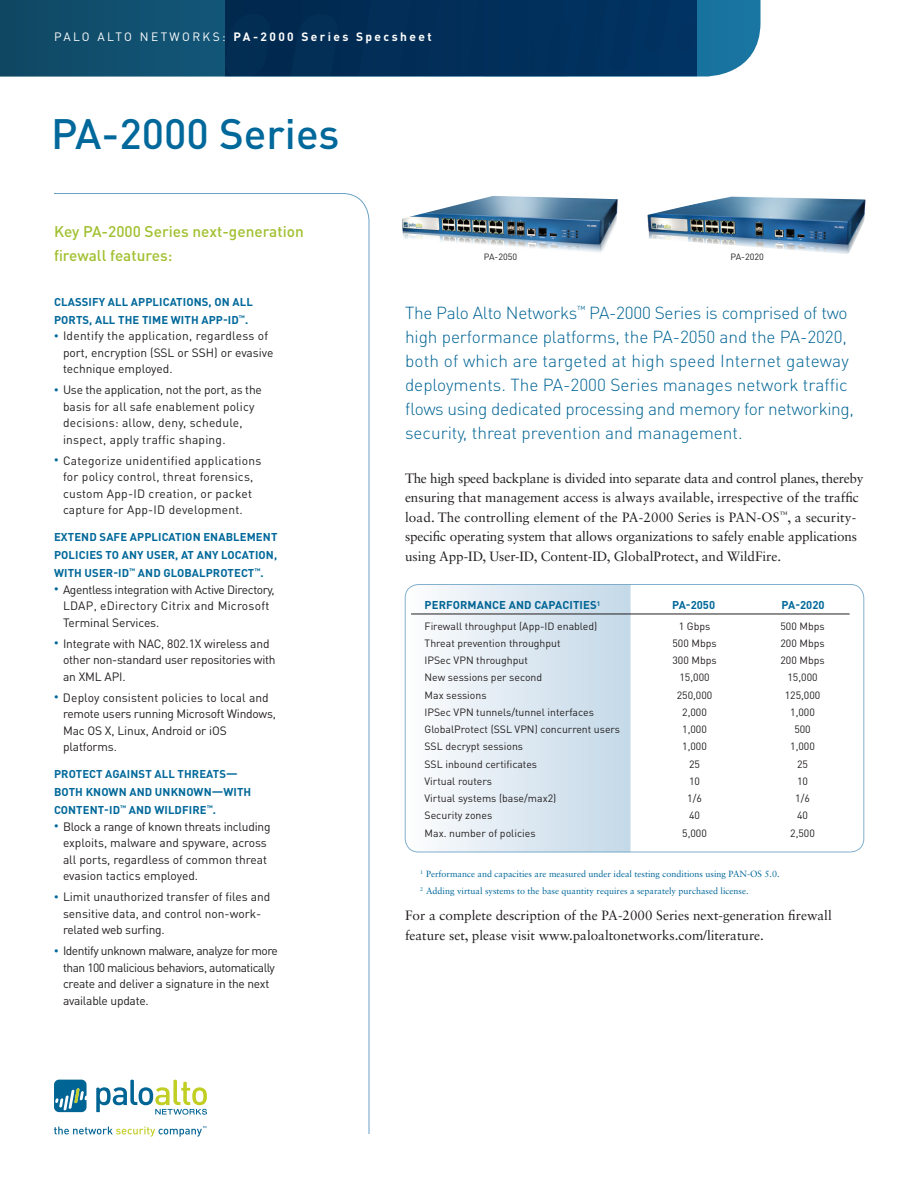
<style>
.page{position:relative;width:918px;height:1188px;background:#fff}
.page>*{position:absolute;margin:0;border:0;box-sizing:border-box;transform-origin:0 0}
.t1{font:500 42px "DINOT";color:#00689a}
.Text_Intro{font:300 17.25px/24px "DINOT";letter-spacing:-.005em;color:#006494}
.product_description{font:500 15.3px/24px "DINOT";color:#a1c030}
.text__no_indent{font:13.5px/19.5px "Sabon LT Std";color:#231f20}
.feature_bullets{font:12px/16.5px "DINOT";letter-spacing:-.01em;color:#231f20}
.feature_bullets-2{font:12px/16.5px "DINOT";letter-spacing:-.04em;color:#231f20}
.feature_bullets-3{font:12px/16.5px "DINOT";letter-spacing:.02em;color:#231f20}
.feature_bullets-4{font:12px/16.5px "DINOT";letter-spacing:.01em;color:#231f20}
.t2{font:700 12px "DINOT";letter-spacing:.2em;color:#fff}
.Feature_Head{font:700 11.25px/18px "DINOT";letter-spacing:.01em;color:#00689a}
.specs_subhead{font:700 11.25px "DINOT";letter-spacing:.01em;color:#006494}
.specs_subhead-2{font:700 11.25px "DINOT";color:#00689a}
.specs_text{font:10.5px "DINOT";color:#231f20}
.specs_text-2{font:9px "Sabon LT Std";color:#00689a}
.feature_bullets-5{font:9px "DINOT";color:#231f20}
.s1{font-weight:400}
.s2{font-family:"Sabon LT Std";font-size:9px;color:#00689a}
</style>
<div class="page">
<svg style="left:0;top:0;width:760px;height:76px;background:#093e65"></svg>
<svg style="left:55px;top:1134px;width:145px;height:3px"></svg>
<svg style="left:54px;top:193px;width:315px;height:941px"></svg>
<img style="left:647px;top:196px;width:219px;height:58px">
<svg style="left:405px;top:584px;width:226px;height:268px"></svg>
<div style="left:405px;top:584px;width:459px;height:268px;border:1px solid #6ba1c5;border-radius:14px"></div>
<hr style="left:411px;top:614px;width:439px;height:1px;background:#231f20">
<img style="left:402px;top:196px;width:216px;height:57px">
<p class="t2" style="left:54px;top:28px;width:379px"><span class="s1">PALO ALTO NETWORKS:</span> PA-2000 Series Specsheet</p>
<p class="t1" style="left:51px;top:105px;width:290px">PA-2000 Series</p>
<p class="product_description" style="left:54px;top:219px;width:251px">Key PA-2000 Series next-generation firewall features:</p>
<p class="Feature_Head" style="left:54px;top:292px;width:200px">CLASSIFY ALL APPLICATIONS, ON ALL<br>PORTS, ALL THE TIME WITH APP-ID<sup>™</sup>.</p>
<p class="feature_bullets" style="left:63px;top:327px;width:212px;text-indent:-9px"><span class="s2">•</span> Identify the application, regardless of port, encryption (SSL or SSH) or evasive technique employed.</p>
<p class="feature_bullets-4" style="left:63px;top:381px;width:200px;text-indent:-9px"><span class="s2">•</span> Use the application, not the port, as the basis for all safe enablement policy decisions: allow, deny, schedule, inspect, apply traffic shaping.</p>
<p class="feature_bullets-3" style="left:63px;top:452px;width:200px;text-indent:-9px"><span class="s2">•</span> Categorize unidentified applications for policy control, threat forensics, custom App-ID creation, or packet capture for App-ID development.</p>
<p class="Feature_Head" style="left:54px;top:528px;width:225px;text-align:justify">EXTEND SAFE APPLICATION ENABLEMENT POLICIES TO ANY USER, AT ANY LOCATION, WITH USER-ID<sup>™</sup> AND GLOBALPROTECT<sup>™</sup>.</p>
<p class="feature_bullets" style="left:63px;top:581px;width:213px;text-indent:-9px"><span class="s2">•</span> Agentless integration with Active Directory,<br>LDAP, eDirectory Citrix and Microsoft<br>Terminal Services.</p>
<p class="feature_bullets" style="left:63px;top:635px;width:214px;text-indent:-9px"><span class="s2">•</span> Integrate with NAC, 802.1X wireless and other non-standard user repositories with an XML API.</p>
<p class="feature_bullets" style="left:63px;top:689px;width:214px;text-indent:-9px"><span class="s2">•</span> Deploy consistent policies to local and remote users running Microsoft Windows,<br>Mac OS X, Linux, Android or iOS platforms.</p>
<p class="Feature_Head" style="left:54px;top:765px;width:199px">PROTECT AGAINST ALL THREATS—<br>BOTH KNOWN AND UNKNOWN—WITH<br>CONTENT-ID<sup>™</sup> AND WILDFIRE<sup>™</sup>.</p>
<p class="feature_bullets" style="left:63px;top:818px;width:209px;text-indent:-9px"><span class="s2">•</span> Block a range of known threats including exploits, malware and spyware, across all ports, regardless of common threat evasion tactics employed.</p>
<p class="feature_bullets" style="left:63px;top:888px;width:209px;text-indent:-9px"><span class="s2">•</span> Limit unauthorized transfer of files and sensitive data, and control non-work&shy;related web surfing.</p>
<p class="feature_bullets-2" style="left:63px;top:942px;width:216px;text-indent:-9px"><span class="s2">•</span> Identify unknown malware, analyze for more than 100 malicious behaviors, automatically create and deliver a signature in the next available update.</p>
<p class="feature_bullets-5" style="left:484px;top:251px;width:35px">PA-2050</p>
<p class="feature_bullets-5" style="left:731px;top:251px;width:35px">PA-2020</p>
<p class="Text_Intro" style="left:405px;top:300px;width:451px">The Palo Alto Networks<sup>™</sup> PA-2000 Series is comprised of two high performance platforms, the PA-2050 and the PA-2020, both of which are targeted at high speed Internet gateway deployments. The PA-2000 Series manages network traffic flows using dedicated processing and memory for networking, security, threat prevention and management.</p>
<p class="text__no_indent" style="left:405px;top:468px;width:460px">The high speed backplane is divided into separate data and control planes, thereby ensuring that management access is always available, irrespective of the traffic load. The controlling element of the PA-2000 Series is PAN-OS<sup>™</sup>, a security&shy;specific operating system that allows organizations to safely enable applications using App-ID, User-ID, Content-ID, GlobalProtect, and WildFire.</p>
<p class="specs_subhead" style="left:425px;top:598px;width:177px">PERFORMANCE AND CAPACITIES<sup>1</sup></p>
<p class="specs_subhead-2" style="left:672px;top:598px;width:45px">PA-2050</p>
<p class="specs_subhead-2" style="left:782px;top:598px;width:45px">PA-2020</p>
<p class="specs_text" style="left:425px;top:619px;width:174px">Firewall throughput (App-ID enabled)</p>
<p class="specs_text" style="left:679px;top:619px;width:33px">1 Gbps</p>
<p class="specs_text" style="left:780px;top:619px;width:46px">500 Mbps</p>
<p class="specs_text" style="left:425px;top:636px;width:138px">Threat prevention throughput</p>
<p class="specs_text" style="left:672px;top:636px;width:46px">500 Mbps</p>
<p class="specs_text" style="left:780px;top:636px;width:46px">200 Mbps</p>
<p class="specs_text" style="left:425px;top:653px;width:105px">IPSec VPN throughput</p>
<p class="specs_text" style="left:672px;top:653px;width:46px">300 Mbps</p>
<p class="specs_text" style="left:780px;top:653px;width:46px">200 Mbps</p>
<p class="specs_text" style="left:425px;top:670px;width:119px">New sessions per second</p>
<p class="specs_text" style="left:679px;top:670px;width:32px">15,000</p>
<p class="specs_text" style="left:787px;top:670px;width:32px">15,000</p>
<p class="specs_text" style="left:425px;top:688px;width:64px">Max sessions</p>
<p class="specs_text" style="left:677px;top:688px;width:37px">250,000</p>
<p class="specs_text" style="left:785px;top:688px;width:37px">125,000</p>
<p class="specs_text" style="left:425px;top:705px;width:171px">IPSec VPN tunnels/tunnel interfaces</p>
<p class="specs_text" style="left:682px;top:705px;width:26px">2,000</p>
<p class="specs_text" style="left:790px;top:705px;width:26px">1,000</p>
<p class="specs_text" style="left:425px;top:722px;width:197px">GlobalProtect (SSL VPN) concurrent users</p>
<p class="specs_text" style="left:682px;top:722px;width:26px">1,000</p>
<p class="specs_text" style="left:794px;top:722px;width:18px">500</p>
<p class="specs_text" style="left:425px;top:739px;width:100px">SSL decrypt sessions</p>
<p class="specs_text" style="left:682px;top:739px;width:26px">1,000</p>
<p class="specs_text" style="left:790px;top:739px;width:26px">1,000</p>
<p class="specs_text" style="left:425px;top:757px;width:114px">SSL inbound certificates</p>
<p class="specs_text" style="left:689px;top:757px;width:12px">25</p>
<p class="specs_text" style="left:797px;top:757px;width:12px">25</p>
<p class="specs_text" style="left:425px;top:774px;width:69px">Virtual routers</p>
<p class="specs_text" style="left:689px;top:774px;width:12px">10</p>
<p class="specs_text" style="left:797px;top:774px;width:12px">10</p>
<p class="specs_text" style="left:425px;top:791px;width:133px">Virtual systems (base/max2)</p>
<p class="specs_text" style="left:687px;top:791px;width:16px">1/6</p>
<p class="specs_text" style="left:795px;top:791px;width:16px">1/6</p>
<p class="specs_text" style="left:425px;top:808px;width:69px">Security zones</p>
<p class="specs_text" style="left:689px;top:808px;width:12px">40</p>
<p class="specs_text" style="left:797px;top:808px;width:12px">40</p>
<p class="specs_text" style="left:425px;top:826px;width:113px">Max. number of policies</p>
<p class="specs_text" style="left:682px;top:826px;width:26px">5,000</p>
<p class="specs_text" style="left:790px;top:826px;width:26px">2,500</p>
<p class="specs_text-2" style="left:420px;top:869px;width:361px"><sup>1</sup> Performance and capacities are measured under ideal testing conditions using PAN-OS 5.0.</p>
<p class="specs_text-2" style="left:420px;top:885px;width:330px"><sup>2</sup> Adding virtual systems to the base quantity requires a separately purchased license.</p>
<p class="text__no_indent" style="left:405px;top:906px;width:428px">For a complete description of the PA-2000 Series next-generation firewall feature set, please visit www.paloaltonetworks.com/literature.</p>
</div>
